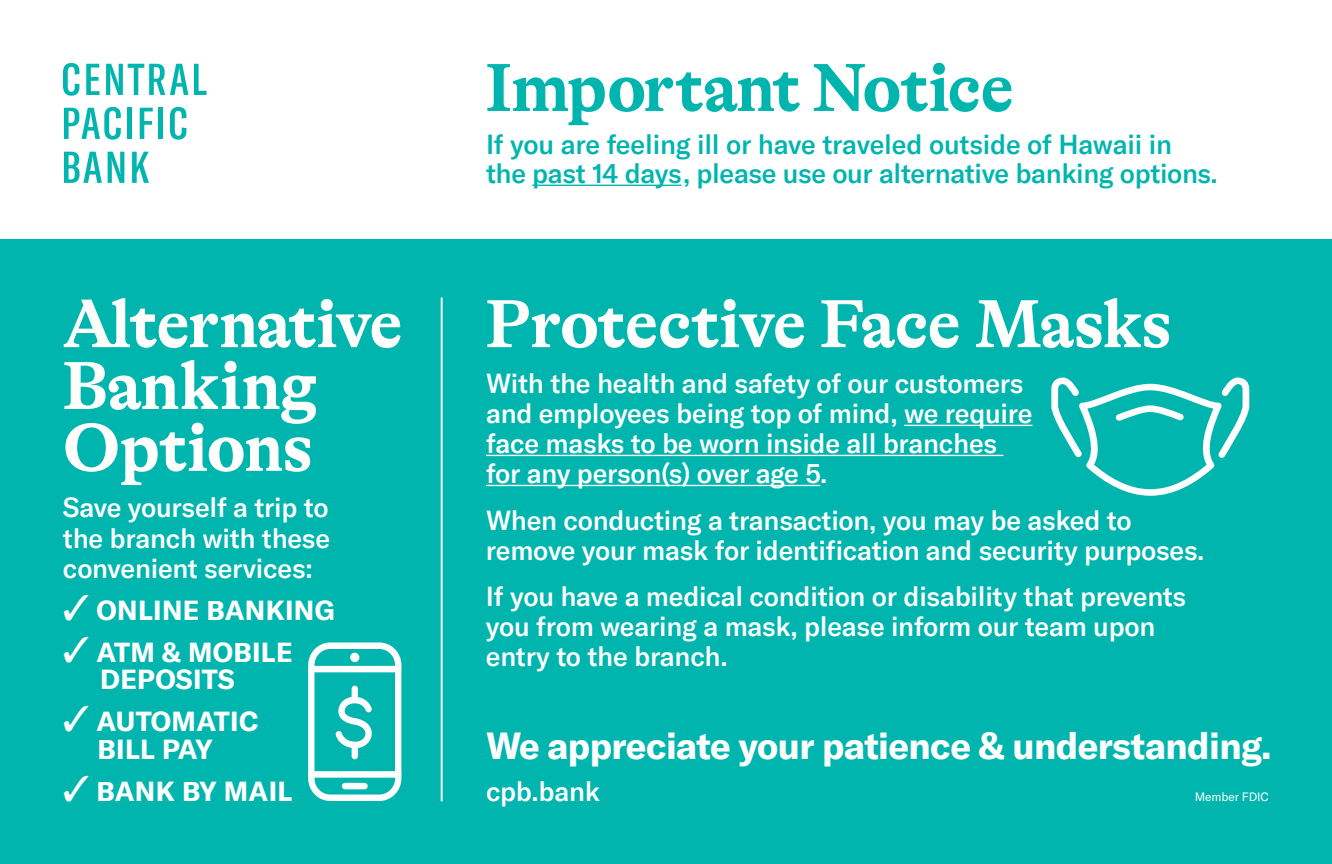
<style>
.page{position:relative;width:1332px;height:864px;background:#fff}
.page>*{position:absolute;margin:0;border:0;box-sizing:border-box;transform-origin:0 0}
.t1{font:700 69px/61.9px "GT Alpina";letter-spacing:-.01em;color:#fefefd}
.t2{font:700 69px "GT Alpina";letter-spacing:-.01em;color:#00b5ae}
.t3{font:700 36.9px "GT America";letter-spacing:-.02em;color:#fefefd}
.t4{font:500 26.9px/30px "GT America";letter-spacing:-.01em;color:#fff}
.t5{font:500 26.9px/29.7px "GT America";letter-spacing:-.015em;color:#00b5ae}
.t6{font:700 26.9px/27.7px "GT America";letter-spacing:.01em;color:#fff}
.t7{font:12px "GT America";letter-spacing:-.01em;color:#fff}
.s1{color:#fefefd}
</style>
<div class="page">
<div style="left:0;top:239px;width:1332px;height:625px;background:#00b5ae"></div>
<hr style="left:441px;top:297px;width:2px;height:504px;background:#fff">
<div style="left:308px;top:643px;width:93px;height:158px;border:6px solid #fff;border-radius:19px"></div>
<div style="left:311px;top:771px;width:87px;height:7px;background:#fff"></div>
<div style="left:311px;top:666px;width:87px;height:6px;background:#fff"></div>
<div style="left:345px;top:783px;width:20px;height:6px;background:#fff"></div>
<div style="left:350px;top:653px;width:9px;height:9px;background:#fff;border-radius:50%"></div>
<svg style="left:335px;top:696px;width:37px;height:55px"></svg>
<div style="left:352px;top:689px;width:6px;height:11px;background:#fff"></div>
<div style="left:352px;top:745px;width:6px;height:11px;background:#fff"></div>
<hr style="left:904px;top:425px;width:129px;height:1px;background:#fff">
<hr style="left:486px;top:455px;width:517px;height:1px;background:#fff">
<hr style="left:486px;top:485px;width:334px;height:1px;background:#fff">
<svg style="left:1051px;top:378px;width:198px;height:118px"></svg>
<hr style="left:532px;top:185px;width:150px;height:1px;background:#00b5ae">
<svg style="left:86px;top:64px;width:14px;height:31px"></svg>
<svg style="left:106px;top:64px;width:82px;height:31px"></svg>
<svg style="left:194px;top:64px;width:13px;height:31px"></svg>
<div style="left:127px;top:108px;width:5px;height:31px;background:#00b5ae"></div>
<svg style="left:140px;top:108px;width:13px;height:31px"></svg>
<hr style="left:159px;top:108px;width:4px;height:31px;background:#00b5ae">
<svg style="left:64px;top:152px;width:38px;height:31px"></svg>
<svg style="left:108px;top:152px;width:16px;height:31px"></svg>
<svg style="left:132px;top:152px;width:17px;height:31px"></svg>
<svg style="left:63px;top:63px;width:16px;height:33px"></svg>
<svg style="left:64px;top:107px;width:57px;height:33px"></svg>
<svg style="left:170px;top:107px;width:16px;height:33px"></svg>
<h1 class="t1" style="left:63px;top:294px;width:341px">Alternative<br>Banking<br>Options</h1>
<p class="t4" style="left:63px;top:492px;width:269px;line-height:30.4px;text-align:justify">Save yourself a trip to the branch with these convenient services:</p>
<p class="t6" style="left:63px;top:596px;width:273px"><span class="s1">✓</span> ONLINE BANKING</p>
<p class="t6" style="left:100px;top:638px;width:194px;text-indent:-37px"><span class="s1">✓</span> ATM &amp; MOBILE<br>DEPOSITS</p>
<p class="t6" style="left:63px;top:708px;width:197px;text-align:center"><span class="s1">✓</span> AUTOMATIC<br>BILL PAY</p>
<p class="t6" style="left:63px;top:777px;width:231px"><span class="s1">✓</span> BANK BY MAIL</p>
<h1 class="t2" style="left:486px;top:49px;width:529px">Important Notice</h1>
<p class="t5" style="left:486px;top:129px;width:733px">If you are feeling ill or have traveled outside of Hawaii in the past 14 days , please use our alternative banking options.</p>
<h1 class="t1" style="left:486px;top:294px;width:687px">Protective Face Masks</h1>
<p class="t4" style="left:486px;top:369px;width:548px">With the health and safety of our customers and employees being top of mind, we require face masks to be worn inside all branches for any person(s) over age 5.</p>
<p class="t4" style="left:486px;top:505px;width:720px">When conducting a transaction, you may be asked to remove your mask for identification and security purposes.</p>
<p class="t4" style="left:486px;top:581px;width:702px">If you have a medical condition or disability that prevents you from wearing a mask, please inform our team upon entry to the branch.</p>
<h2 class="t3" style="left:486px;top:723px;width:787px">We appreciate your patience &amp; understanding.</h2>
<p class="t4" style="left:486px;top:777px;width:116px">cpb.bank</p>
<p class="t7" style="left:1195px;top:790px;width:76px">Member FDIC</p>
</div>
